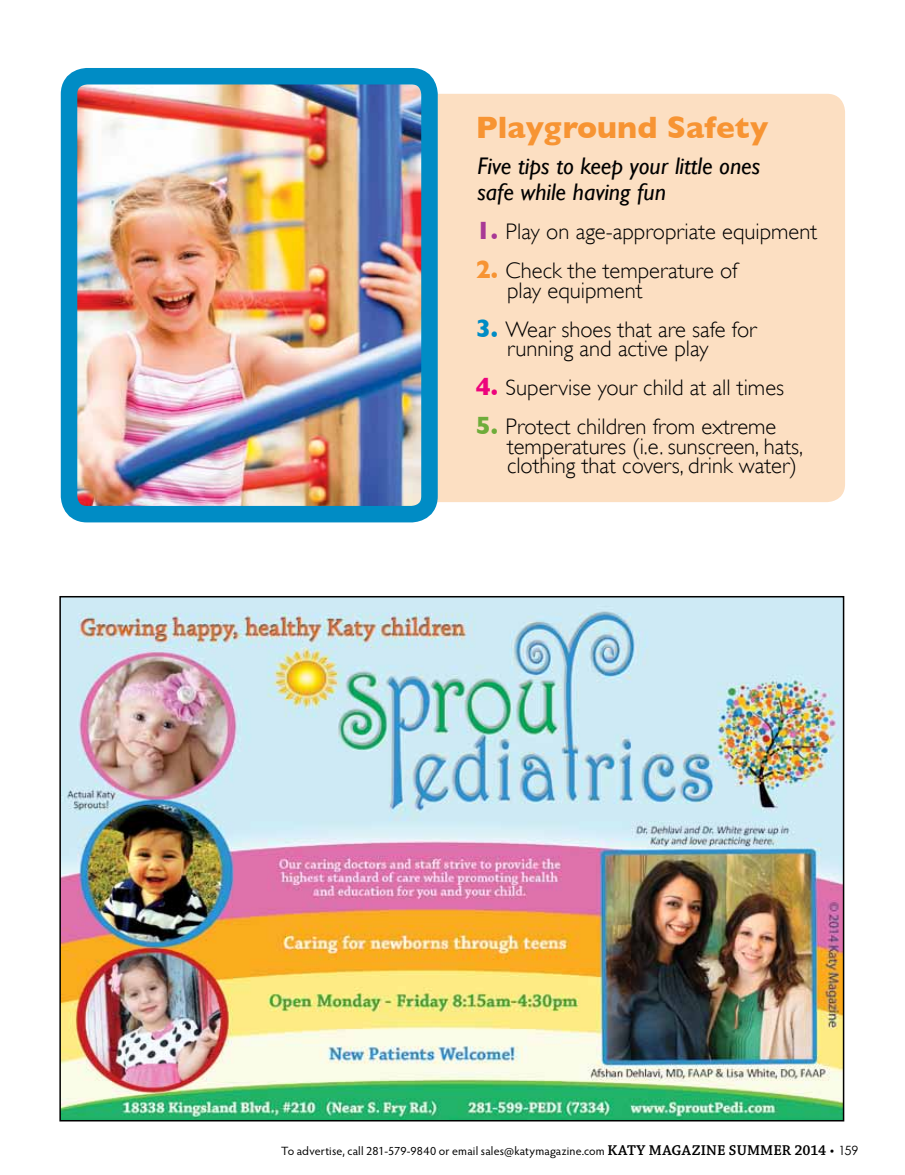
<style>
.page{position:relative;width:905px;height:1175px;background:#fff}
.page>*{position:absolute;margin:0;border:0;box-sizing:border-box;transform-origin:0 0}
.t1{font:700 31.5px "Gill Sans";color:#f79433}
.t2{font:italic 24px/25.5px "Gill Sans";color:#000}
.t3{font:300 22.5px/19.5px "Gill Sans";color:#000}
.t4{font:12px "Hypatia Sans Pro";letter-spacing:.015em;color:#000}
.s1{font-weight:700;font-size:25.5px;color:#a83995}
.s2{font-weight:700;font-size:25.5px;color:#f79433}
.s3{font-weight:700;font-size:25.5px;color:#008cc5}
.s4{font-weight:700;font-size:25.5px;color:#ed037c}
.s5{font-weight:700;font-size:25.5px;color:#6eac3a}
.s6{font-family:"Chaparral Pro";font-weight:600;font-size:15px}
.s7{font-family:"Chaparral Pro";font-size:15px}
.s8{font-family:"Century Gothic";font-size:12.75px}
</style>
<div class="page">
<div style="left:76px;top:94px;width:769px;height:408px;background:#fcdfc2;border-radius:18px"></div>
<img style="left:78px;top:85px;width:343px;height:420px">
<div style="left:61px;top:68px;width:377px;height:454px;border:16px solid #008cc5;border-radius:18px"></div>
<img style="left:62px;top:599px;width:779px;height:519px">
<h1 class="t1" style="left:475px;top:109px;width:294px">Playground Safety</h1>
<p class="t2" style="left:477px;top:153px;width:284px">Five tips to keep your little ones safe while having fun</p>
<p class="t3" style="left:475px;top:222px;width:343px"><span class="s1">1.</span> Play on age-appropriate equipment</p>
<p class="t3" style="left:507px;top:261px;width:232px;text-indent:-31px"><span class="s2">2.</span> Check the temperature of play equipment</p>
<p class="t3" style="left:507px;top:319px;width:251px;text-indent:-31px"><span class="s3">3.</span> Wear shoes that are safe for running and active play</p>
<p class="t3" style="left:475px;top:378px;width:310px"><span class="s4">4.</span> Supervise your child at all times</p>
<p class="t3" style="left:507px;top:417px;width:297px;text-indent:-31px"><span class="s5">5.</span> Protect children from extreme temperatures (i.e. sunscreen, hats, clothing that covers, drink water)</p>
<p class="t4" style="left:281px;top:1142px;width:578px">To advertise, call 281-579-9840 or email sales@katymagazine.com <span class="s6">KATY MAGAZINE SUMMER 2014</span> <span class="s7">•</span> <span class="s8">159</span></p>
</div>
